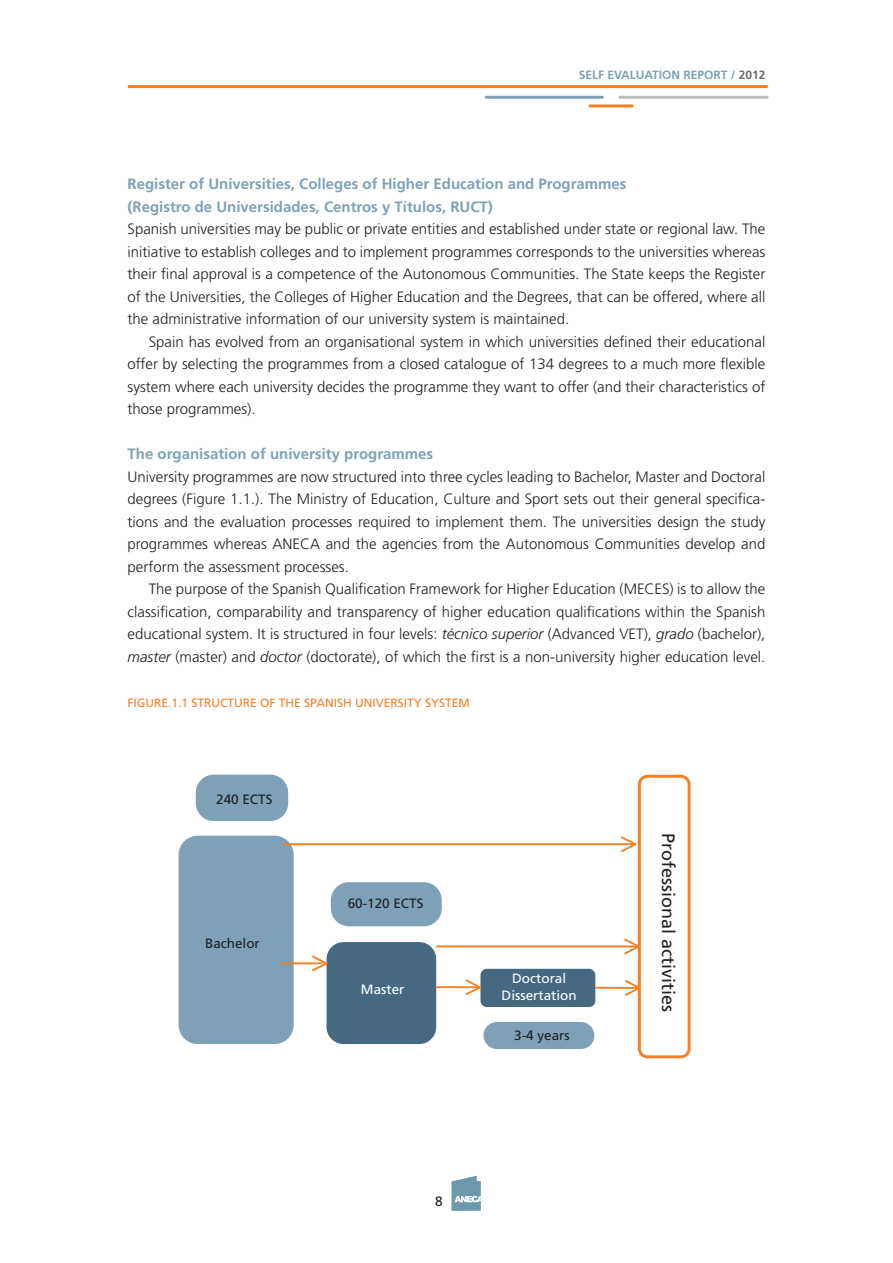
<style>
.page{position:relative;width:893px;height:1263px;background:#fff}
.page>*{position:absolute;margin:0;border:0;box-sizing:border-box;transform-origin:0 0}
.t1{font:18px "Frutiger";color:#231f20}
.t2{font:300 15px/22.5px "Frutiger";color:#231f20;text-align:justify}
.t3{font:700 15px/22.5px "Frutiger";color:#7fa1b7}
.t4{font:13.5px "Frutiger";color:#231f20}
.t5{font:13.5px/16.2px "Frutiger";color:#fff;text-align:center}
.t6{font:12px "Frutiger";color:#f48026}
.t7{font:700 12px "Frutiger";color:#7fa1b7}
.s1{color:#6c6d70}
.s2{font-style:italic}
</style>
<div class="page">
<hr style="left:129px;top:85px;width:638px;height:3px;background:#f48026">
<hr style="left:620px;top:96px;width:147px;height:3px;background:#bcbdc0">
<hr style="left:486px;top:96px;width:116px;height:3px;background:#7fa1b7">
<hr style="left:590px;top:104px;width:42px;height:3px;background:#f48026">
<svg style="left:451px;top:1176px;width:30px;height:35px"></svg>
<div style="left:179px;top:836px;width:115px;height:208px;background:#7fa1b7;border-radius:19px"></div>
<div style="left:327px;top:942px;width:109px;height:102px;background:#446981;border-radius:17px"></div>
<hr style="left:281px;top:962px;width:42px;height:2px;background:#f48026">
<svg style="left:310px;top:954px;width:18px;height:19px"></svg>
<hr style="left:436px;top:945px;width:203px;height:2px;background:#f48026">
<svg style="left:622px;top:937px;width:16px;height:19px"></svg>
<div style="left:638px;top:775px;width:52px;height:283px;border:3px solid #f48026;border-radius:8px"></div>
<div style="left:480px;top:969px;width:115px;height:38px;background:#446981;border-radius:6px"></div>
<hr style="left:436px;top:986px;width:44px;height:2px;background:#f48026">
<svg style="left:464px;top:978px;width:17px;height:19px"></svg>
<hr style="left:595px;top:987px;width:44px;height:2px;background:#f48026">
<svg style="left:623px;top:978px;width:19px;height:19px"></svg>
<hr style="left:283px;top:843px;width:352px;height:2px;background:#f48026">
<svg style="left:619px;top:835px;width:21px;height:19px"></svg>
<div style="left:331px;top:882px;width:111px;height:44px;background:#7fa1b7;border-radius:18px"></div>
<div style="left:483px;top:1022px;width:111px;height:27px;background:#7fa1b7;border-radius:14px"></div>
<div style="left:196px;top:775px;width:92px;height:46px;background:#7fa1b7;border-radius:18px"></div>
<p class="t7" style="left:579px;top:70px;width:188px">SELF EVALUATION REPORT / <span class="s1">2012</span></p>
<p class="t3" style="left:128px;top:174px;width:500px">Register of Universities, Colleges of Higher Education and Programmes (Registro de Universidades, Centros y Títulos, RUCT)</p>
<p class="t2" style="left:128px;top:219px;width:639px">Spanish universities may be public or private entities and established under state or regional law. The initiative to establish colleges and to implement programmes corresponds to the universities whereas their final approval is a competence of the Autonomous Communities. The State keeps the Register of the Universities, the Colleges of Higher Education and the Degrees, that can be offered, where all the administrative information of our university system is maintained.</p>
<p class="t2" style="left:128px;top:331px;width:639px;text-indent:21px">Spain has evolved from an organisational system in which universities defined their educational offer by selecting the programmes from a closed catalogue of 134 degrees to a much more flexible system where each university decides the programme they want to offer (and their characteristics of those programmes).</p>
<p class="t3" style="left:128px;top:444px;width:307px">The organisation of university programmes</p>
<p class="t2" style="left:128px;top:466px;width:639px">University programmes are now structured into three cycles leading to Bachelor, Master and Doctoral degrees (Figure 1.1.). The Ministry of Education, Culture and Sport sets out their general specifica&shy;tions and the evaluation processes required to implement them. The universities design the study programmes whereas ANECA and the agencies from the Autonomous Communities develop and perform the assessment processes.</p>
<p class="t2" style="left:128px;top:579px;width:639px;text-indent:21px">The purpose of the Spanish Qualification Framework for Higher Education (MECES) is to allow the classification, comparability and transparency of higher education qualifications within the Spanish educational system. It is structured in four levels: <span class="s2">técnico superior</span> (Advanced VET), <span class="s2">grado</span> (bachelor), <span class="s2">master</span> (master) and <span class="s2">doctor</span> (doctorate), of which the first is a non-university higher education level.</p>
<p class="t6" style="left:128px;top:698px;width:344px">FIGURE.1.1 STRUCTURE OF THE SPANISH UNIVERSITY SYSTEM</p>
<p class="t4" style="left:216px;top:794px;width:58px">240 ECTS</p>
<p class="t4" style="left:205px;top:938px;width:56px">Bachelor</p>
<p class="t4" style="left:348px;top:898px;width:77px">60-120 ECTS</p>
<p class="t5" style="left:361px;top:982px;width:45px">Master</p>
<p class="t5" style="left:502px;top:972px;width:77px">Doctoral<br>Dissertation</p>
<p class="t4" style="left:435px;top:1196px;width:9px">8</p>
<p class="t4" style="left:514px;top:1030px;width:57px">3-4 years</p>
<p class="t1" style="left:676px;top:833px;width:181px;rotate:90deg">Professional activities</p>
</div>
